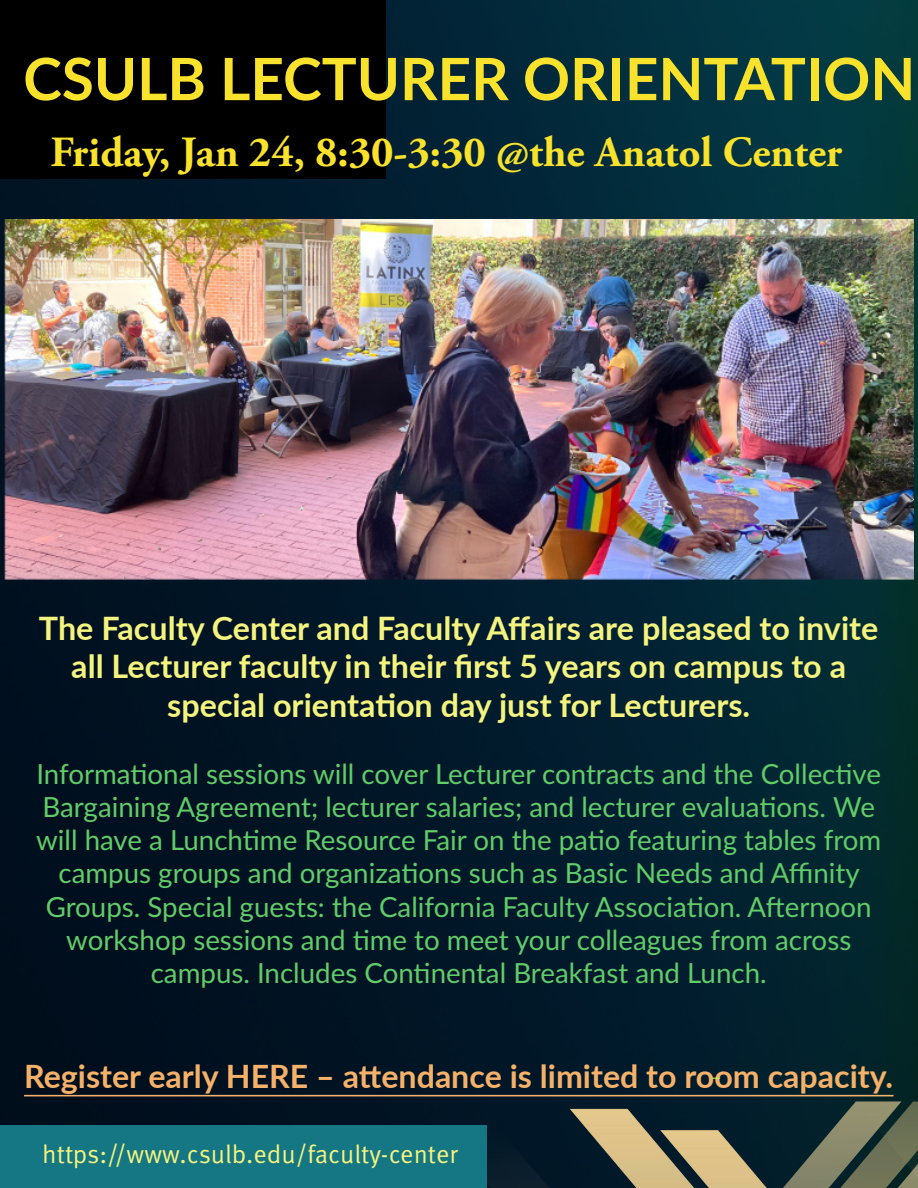
<style>
.page{position:relative;width:918px;height:1188px;background:#fff}
.page>*{position:absolute;margin:0;border:0;box-sizing:border-box;transform-origin:0 0}
.t1{font:700 58.35px "Lato";color:#f9e22b}
.t2{font:700 43.05px "Adobe Garamond Pro";color:#f9e22b}
.t3{font:700 32.25px/38.7px "Lato";color:#f5f37f;text-align:center}
.t4{font:700 32.25px "Lato";color:#f5b169}
.t5{font:27.75px/33.3px "Lato";color:#62cc69;text-align:center}
.t6{font:25.65px "Meta Pro Norm";color:#f6f47f}
</style>
<div class="page">
<img style="left:0;top:0;width:918px;height:1101px">
<img style="left:4px;top:220px;width:909px;height:359px">
<img style="left:0;top:1101px;width:918px;height:87px">
<div style="left:0;top:0;width:386px;height:178px;background:#000"></div>
<div style="left:0;top:1125px;width:486px;height:63px;background:#157783"></div>
<hr style="left:24px;top:1095px;width:870px;height:1px;background:#f5b169">
<h2 class="t1" style="left:23px;top:36px;width:894px">CSULB LECTURER ORIENTATION</h2>
<h2 class="t2" style="left:50px;top:127px;width:793px">Friday, Jan 24, 8:30-3:30 @the Anatol Center</h2>
<p class="t3" style="left:39px;top:607px;width:841px">The Faculty Center and Faculty Affairs are pleased to invite all Lecturer faculty in their first 5 years on campus to a special orientation day just for Lecturers.</p>
<p class="t5" style="left:36px;top:756px;width:847px">Informational sessions will cover Lecturer contracts and the Collective Bargaining Agreement; lecturer salaries; and lecturer evaluations. We will have a Lunchtime Resource Fair on the patio featuring tables from campus groups and organizations such as Basic Needs and Affinity Groups. Special guests: the California Faculty Association. Afternoon workshop sessions and time to meet your colleagues from across campus. Includes Continental Breakfast and Lunch.</p>
<p class="t4" style="left:24px;top:1053px;width:871px">Register early HERE – attendance is limited to room capacity.</p>
<p class="t6" style="left:42px;top:1135px;width:417px">https://www.csulb.edu/faculty-center</p>
</div>
